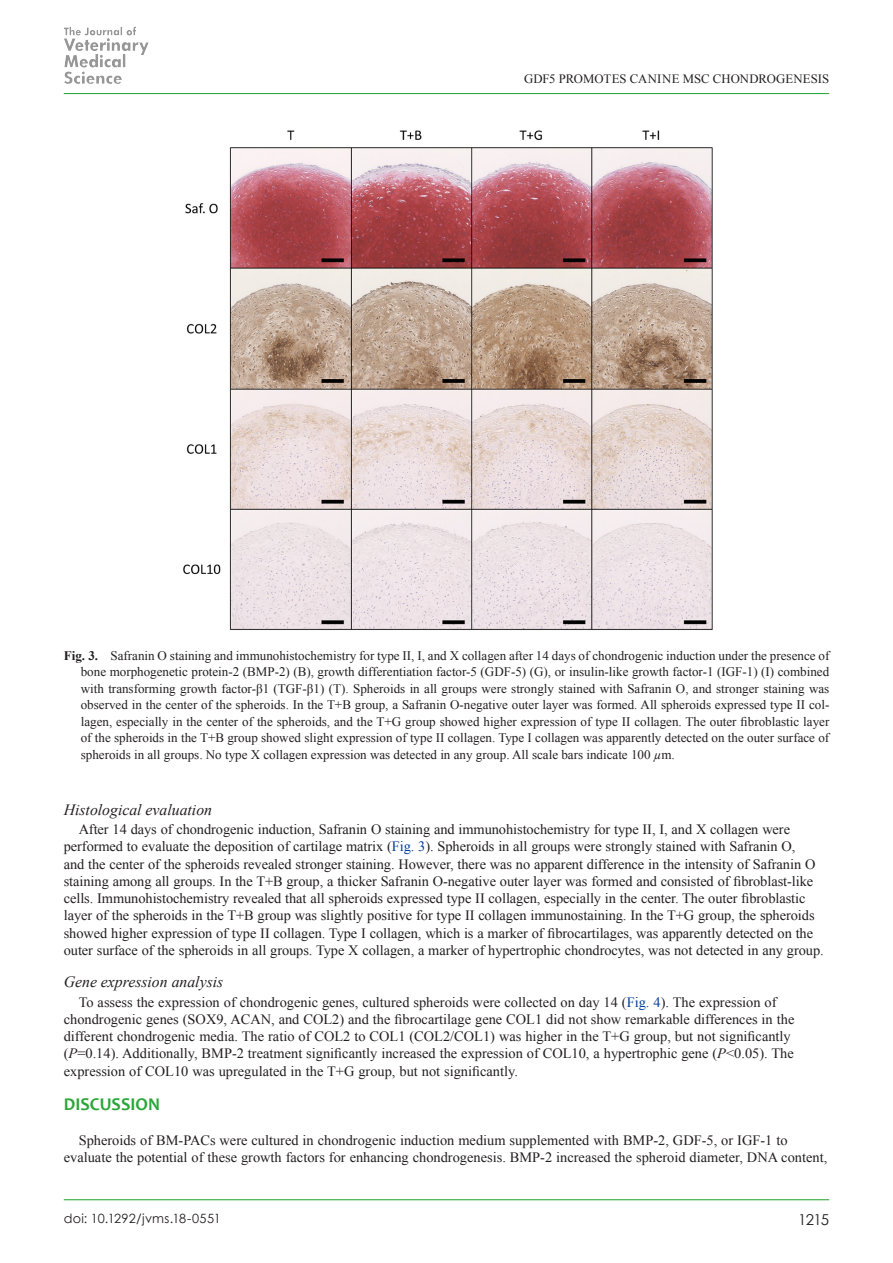
<style>
.page{position:relative;width:893px;height:1263px;background:#fff}
.page>*{position:absolute;margin:0;border:0;box-sizing:border-box;transform-origin:0 0}
.t1{font:700 18px "Candara";color:#2aa738}
.t2{font:italic 15.75px "Times New Roman";color:#231f20}
.t3{font:15px "Century Gothic";color:#231f20}
.t4{font:14.25px/17.2px "Times New Roman";letter-spacing:-.005em;color:#231f20}
.t5{font:13.05px/16.5px "Times New Roman";color:#231f20;text-align:justify}
.t6{font:12.75px "Times New Roman";color:#231f20}
.t7{font:12.75px "Century Gothic";letter-spacing:.02em;color:#231f20}
.s1{font-weight:700}
.s2{font-style:italic}
.s3{color:#003f98}
</style>
<div class="page">
<img style="left:64px;top:27px;width:74px;height:24px">
<hr style="left:64px;top:93px;width:765px;height:1px;background:#2aa738">
<hr style="left:64px;top:1199px;width:765px;height:1px;background:#2aa738">
<img style="left:183px;top:130px;width:530px;height:500px">
<p class="t6" style="left:524px;top:70px;width:307px">GDF5 PROMOTES CANINE MSC CHONDROGENESIS</p>
<p class="t5" style="left:81px;top:647px;width:750px;text-indent:-17px"><span class="s1">Fig. 3.</span> Safranin O staining and immunohistochemistry for type II, I, and X collagen after 14 days of chondrogenic induction under the presence of bone morphogenetic protein-2 (BMP-2) (B), growth differentiation factor-5 (GDF-5) (G), or insulin-like growth factor-1 (IGF-1) (I) combined with transforming growth factor-β1 (TGF-β1) (T). Spheroids in all groups were strongly stained with Safranin O, and stronger staining was observed in the center of the spheroids. In the T+B group, a Safranin O-negative outer layer was formed. All spheroids expressed type II col&shy;lagen, especially in the center of the spheroids, and the T+G group showed higher expression of type II collagen. The outer fibroblastic layer of the spheroids in the T+B group showed slight expression of type II collagen. Type I collagen was apparently detected on the outer surface of spheroids in all groups. No type X collagen expression was detected in any group. All scale bars indicate 100 <span class="s2">µ</span>m.</p>
<p class="t2" style="left:64px;top:798px;width:150px">Histological evaluation</p>
<p class="t4" style="left:64px;top:820px;width:761px;text-indent:15px">After 14 days of chondrogenic induction, Safranin O staining and immunohistochemistry for type II, I, and X collagen were performed to evaluate the deposition of cartilage matrix (<span class="s3">Fig. 3</span>). Spheroids in all groups were strongly stained with Safranin O,<br>and the center of the spheroids revealed stronger staining. However, there was no apparent difference in the intensity of Safranin O staining among all groups. In the T+B group, a thicker Safranin O-negative outer layer was formed and consisted of fibroblast-like cells. Immunohistochemistry revealed that all spheroids expressed type II collagen, especially in the center. The outer fibroblastic layer of the spheroids in the T+B group was slightly positive for type II collagen immunostaining. In the T+G group, the spheroids showed higher expression of type II collagen. Type I collagen, which is a marker of fibrocartilages, was apparently detected on the outer surface of the spheroids in all groups. Type X collagen, a marker of hypertrophic chondrocytes, was not detected in any group.</p>
<p class="t2" style="left:64px;top:971px;width:161px">Gene expression analysis</p>
<p class="t4" style="left:64px;top:993px;width:732px;text-indent:15px">To assess the expression of chondrogenic genes, cultured spheroids were collected on day 14 (<span class="s3">Fig. 4</span>). The expression of chondrogenic genes (SOX9, ACAN, and COL2) and the fibrocartilage gene COL1 did not show remarkable differences in the different chondrogenic media. The ratio of COL2 to COL1 (COL2/COL1) was higher in the T+G group, but not significantly (<span class="s2">P</span>=0.14). Additionally, BMP-2 treatment significantly increased the expression of COL10, a hypertrophic gene (<span class="s2">P</span>&lt;0.05). The expression of COL10 was upregulated in the T+G group, but not significantly.</p>
<p class="t1" style="left:64px;top:1093px;width:98px">DISCUSSION</p>
<p class="t4" style="left:64px;top:1131px;width:765px;text-indent:15px">Spheroids of BM-PACs were cultured in chondrogenic induction medium supplemented with BMP-2, GDF-5, or IGF-1 to evaluate the potential of these growth factors for enhancing chondrogenesis. BMP-2 increased the spheroid diameter, DNA content,</p>
<p class="t7" style="left:64px;top:1209px;width:159px">doi: 10.1292/jvms.18-0551</p>
<p class="t3" style="left:798px;top:1209px;width:32px">1215</p>
</div>
